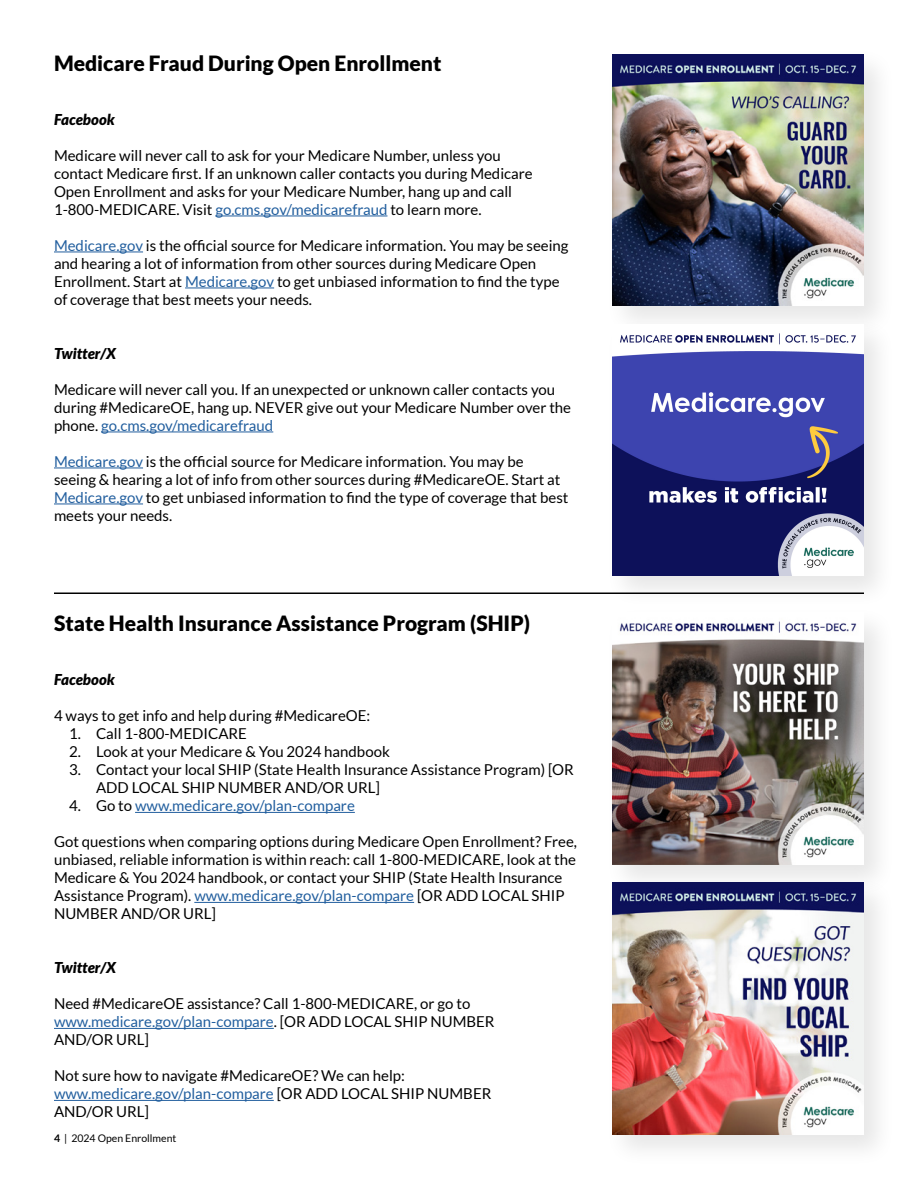
<style>
.page{position:relative;width:918px;height:1188px;background:#fff}
.page>*{position:absolute;margin:0;border:0;box-sizing:border-box;transform-origin:0 0}
.t1{font:900 21px "Lato";color:#000}
.t2{font:15px/18px "Lato";color:#000}
.t3{font:15px "Lato";color:#215e9e}
.t4{font:italic 900 15px "Lato";color:#000}
.t5{font:10.5px "Lato";color:#000}
.s1{color:#215e9e}
.s2{color:#000}
.s3{font-weight:700}
</style>
<div class="page">
<div style="left:604px;top:47px;width:293px;height:292px;background:#000;opacity:.1"></div>
<img style="left:612px;top:54px;width:252px;height:252px">
<div style="left:604px;top:317px;width:293px;height:292px;background:#000;opacity:.1"></div>
<img style="left:612px;top:324px;width:251px;height:252px">
<hr style="left:215px;top:216px;width:172px;height:1px;background:#215e9e">
<hr style="left:54px;top:252px;width:89px;height:1px;background:#215e9e">
<hr style="left:185px;top:288px;width:89px;height:1px;background:#215e9e">
<hr style="left:101px;top:432px;width:172px;height:1px;background:#215e9e">
<hr style="left:54px;top:468px;width:89px;height:1px;background:#215e9e">
<hr style="left:54px;top:504px;width:89px;height:1px;background:#215e9e">
<hr style="left:135px;top:812px;width:220px;height:1px;background:#215e9e">
<hr style="left:194px;top:902px;width:220px;height:1px;background:#215e9e">
<hr style="left:54px;top:1028px;width:220px;height:1px;background:#215e9e">
<hr style="left:54px;top:1100px;width:220px;height:1px;background:#215e9e">
<div style="left:604px;top:875px;width:293px;height:293px;background:#000;opacity:.1"></div>
<img style="left:612px;top:898px;width:252px;height:237px">
<div style="left:604px;top:605px;width:293px;height:293px;background:#000;opacity:.1"></div>
<img style="left:612px;top:613px;width:252px;height:252px">
<hr style="left:54px;top:592px;width:810px;height:2px;background:#000">
<h2 class="t1" style="left:54px;top:51px;width:389px">Medicare Fraud During Open Enrollment</h2>
<h3 class="t4" style="left:54px;top:111px;width:62px">Facebook</h3>
<p class="t2" style="left:54px;top:146px;width:480px">Medicare will never call to ask for your Medicare Number, unless you contact Medicare first. If an unknown caller contacts you during Medicare Open Enrollment and asks for your Medicare Number, hang up and call 1-800-MEDICARE. Visit <span class="s1">go.cms.gov/medicarefraud</span> to learn more.</p>
<p class="t2" style="left:54px;top:236px;width:516px"><span class="s1">Medicare.gov</span> is the official source for Medicare information. You may be seeing and hearing a lot of information from other sources during Medicare Open Enrollment. Start at <span class="s1">Medicare.gov</span> to get unbiased information to find the type of coverage that best meets your needs.</p>
<h3 class="t4" style="left:54px;top:345px;width:64px">Twitter/X</h3>
<p class="t2" style="left:54px;top:380px;width:519px">Medicare will never call you. If an unexpected or unknown caller contacts you during #MedicareOE, hang up. NEVER give out your Medicare Number over the phone. <span class="s1">go.cms.gov/medicarefraud</span></p>
<p class="t2" style="left:54px;top:452px;width:516px"><span class="s1">Medicare.gov</span> is the official source for Medicare information. You may be seeing &amp; hearing a lot of info from other sources during #MedicareOE. Start at <span class="s1">Medicare.gov</span> to get unbiased information to find the type of coverage that best meets your needs.</p>
<h2 class="t1" style="left:54px;top:611px;width:478px">State Health Insurance Assistance Program (SHIP)</h2>
<h3 class="t4" style="left:54px;top:671px;width:62px">Facebook</h3>
<p class="t2" style="left:54px;top:707px;width:318px">4 ways to get info and help during #MedicareOE:</p>
<p class="t2" style="left:69px;top:725px;width:179px">1. Call 1-800-MEDICARE</p>
<p class="t2" style="left:69px;top:743px;width:322px">2. Look at your Medicare &amp; You 2024 handbook</p>
<p class="t2" style="left:96px;top:761px;width:479px;text-indent:-27px">3. Contact your local SHIP (State Health Insurance Assistance Program) [OR<br>ADD LOCAL SHIP NUMBER AND/OR URL]</p>
<p class="t3" style="left:69px;top:798px;width:287px"><span class="s2">4. Go to</span> www.medicare.gov/plan-compare</p>
<p class="t2" style="left:54px;top:833px;width:525px">Got questions when comparing options during Medicare Open Enrollment? Free, unbiased, reliable information is within reach: call 1-800-MEDICARE, look at the Medicare &amp; You 2024 handbook, or contact your SHIP (State Health Insurance Assistance Program). <span class="s1">www.medicare.gov/plan-compare</span> [OR ADD LOCAL SHIP NUMBER AND/OR URL]</p>
<h3 class="t4" style="left:54px;top:959px;width:64px">Twitter/X</h3>
<p class="t2" style="left:54px;top:995px;width:442px">Need #MedicareOE assistance? Call 1-800-MEDICARE, or go to <span class="s1">www.medicare.gov/plan-compare</span>. [OR ADD LOCAL SHIP NUMBER<br>AND/OR URL]</p>
<p class="t2" style="left:54px;top:1067px;width:439px">Not sure how to navigate #MedicareOE? We can help: <span class="s1">www.medicare.gov/plan-compare</span> [OR ADD LOCAL SHIP NUMBER<br>AND/OR URL]</p>
<p class="t5" style="left:54px;top:1133px;width:124px"><span class="s3">4</span> | 2024 Open Enrollment</p>
</div>
